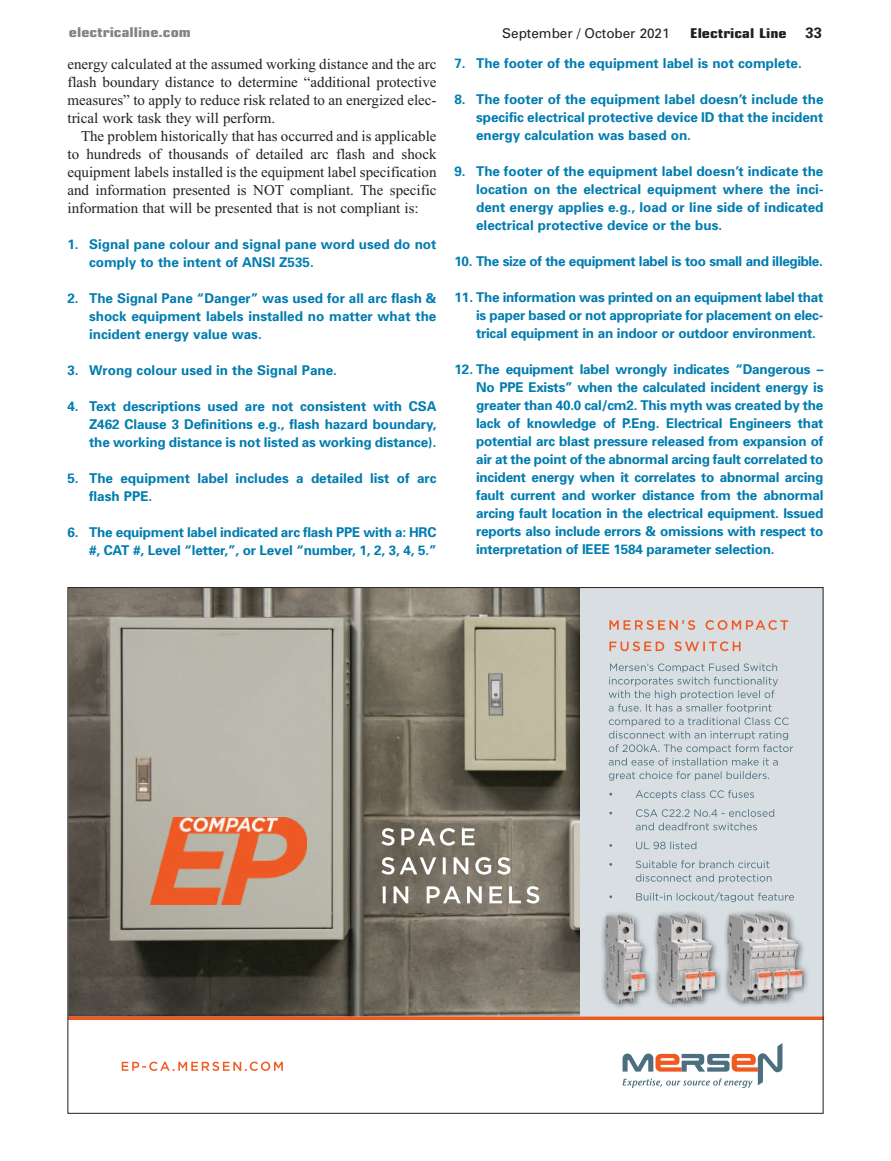
<style>
.page{position:relative;width:891px;height:1161px;background:#fff}
.page>*{position:absolute;margin:0;border:0;box-sizing:border-box;transform-origin:0 0}
.t1{font:15px/18px "Times New Roman";color:#231f20;text-align:justify}
.t2{font:700 13.5px/18px "Univers";color:#007cb0;text-align:justify}
.t3{font:700 13.5px "Univers";letter-spacing:-.03em;color:#007cb0}
.t4{font:13.5px "Univers";color:#231f20}
.t5{font:700 condensed 13.5px "Eurostile";color:#808285;scale:1.3 1}
.t6{font:700 condensed 13.5px "Eurostile";color:#231f20;scale:1.3 1}
.s1{font-family:"Univers";font-stretch:normal;font-size:15px}
</style>
<div class="page">
<img style="left:70px;top:589px;width:511px;height:428px">
<svg style="left:623px;top:1043px;width:159px;height:45px"></svg>
<svg style="left:122px;top:1062px;width:161px;height:9px"></svg>
<div style="left:581px;top:588px;width:242px;height:431px;background:#d8dee1"></div>
<hr style="left:68px;top:1017px;width:755px;height:3px;background:#f15921">
<svg style="left:381px;top:828px;width:94px;height:18px"></svg>
<svg style="left:381px;top:857px;width:129px;height:18px"></svg>
<svg style="left:383px;top:886px;width:156px;height:18px"></svg>
<svg style="left:609px;top:620px;width:179px;height:10px"></svg>
<svg style="left:609px;top:641px;width:132px;height:10px"></svg>
<svg style="left:609px;top:663px;width:184px;height:118px"></svg>
<svg style="left:636px;top:790px;width:118px;height:10px"></svg>
<svg style="left:636px;top:809px;width:138px;height:8px"></svg>
<svg style="left:636px;top:823px;width:121px;height:7px"></svg>
<svg style="left:636px;top:841px;width:60px;height:8px"></svg>
<svg style="left:636px;top:860px;width:133px;height:8px"></svg>
<svg style="left:636px;top:874px;width:136px;height:9px"></svg>
<svg style="left:636px;top:892px;width:158px;height:10px"></svg>
<img style="left:151px;top:817px;width:156px;height:87px">
<img style="left:609px;top:968px;width:199px;height:40px">
<img style="left:602px;top:910px;width:202px;height:93px">
<p class="t5" style="left:69px;top:28px;width:95px">electricalline.com</p>
<p class="t4" style="left:502px;top:29px;width:169px">September / October 2021</p>
<p class="t6" style="left:690px;top:29px;width:103px">Electrical Line <span class="s1">33</span></p>
<p class="t1" style="left:68px;top:56px;width:371px">energy calculated at the assumed working distance and the arc flash boundary distance to determine “additional protective measures” to apply to reduce risk related to an energized elec&shy;trical work task they will perform.</p>
<p class="t1" style="left:68px;top:128px;width:371px;text-indent:14px">The problem historically that has occurred and is applicable to hundreds of thousands of detailed arc flash and shock equipment labels installed is the equipment label specification and information presented is NOT compliant. The specific information that will be presented that is not compliant is:</p>
<p class="t2" style="left:89px;top:236px;width:349px;text-indent:-22px">1. Signal pane colour and signal pane word used do not comply to the intent of ANSI Z535.</p>
<p class="t2" style="left:89px;top:290px;width:349px;text-indent:-22px">2. The Signal Pane “Danger” was used for all arc flash &amp; shock equipment labels installed no matter what the incident energy value was.</p>
<p class="t2" style="left:68px;top:362px;width:271px">3. Wrong colour used in the Signal Pane.</p>
<p class="t2" style="left:89px;top:398px;width:349px;text-indent:-22px">4. Text descriptions used are not consistent with CSA Z462 Clause 3 Definitions e.g., flash hazard boundary, the working distance is not listed as working distance).</p>
<p class="t2" style="left:89px;top:470px;width:349px;text-indent:-22px">5. The equipment label includes a detailed list of arc flash PPE.</p>
<p class="t2" style="left:68px;top:524px;width:371px;text-align:right">6. The equipment label indicated arc flash PPE with a: HRC #, CAT #, Level “letter,”, or Level “number, 1, 2, 3, 4, 5.”</p>
<p class="t2" style="left:455px;top:55px;width:349px">7. The footer of the equipment label is not complete.</p>
<p class="t2" style="left:476px;top:91px;width:349px;text-indent:-22px">8. The footer of the equipment label doesn’t include the specific electrical protective device ID that the incident energy calculation was based on.</p>
<p class="t2" style="left:476px;top:163px;width:349px;text-indent:-22px">9. The footer of the equipment label doesn’t indicate the location on the electrical equipment where the inci&shy;dent energy applies e.g., load or line side of indicated electrical protective device or the bus.</p>
<p class="t3" style="left:455px;top:256px;width:370px">10. The size of the equipment label is too small and illegible.</p>
<p class="t2" style="left:476px;top:289px;width:349px;text-indent:-22px">11. The information was printed on an equipment label that is paper based or not appropriate for placement on elec&shy;trical equipment in an indoor or outdoor environment.</p>
<p class="t2" style="left:476px;top:361px;width:349px;text-indent:-22px">12. The equipment label wrongly indicates “Dangerous – No PPE Exists” when the calculated incident energy is greater than 40.0 cal/cm2. This myth was created by the lack of knowledge of P.Eng. Electrical Engineers that potential arc blast pressure released from expansion of air at the point of the abnormal arcing fault correlated to incident energy when it correlates to abnormal arcing fault current and worker distance from the abnormal arcing fault location in the electrical equipment. Issued reports also include errors &amp; omissions with respect to interpretation of IEEE 1584 parameter selection.</p>
</div>
